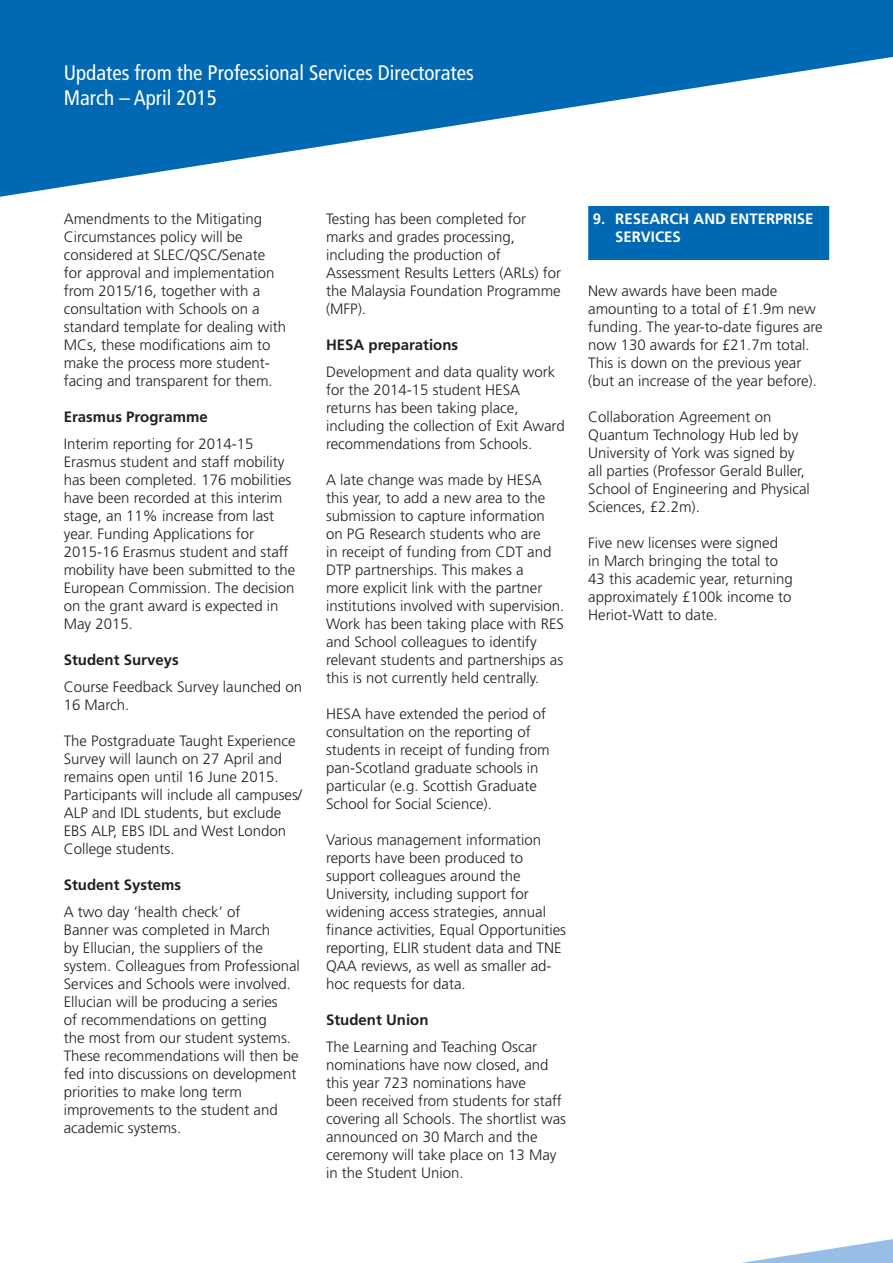
<style>
.page{position:relative;width:893px;height:1263px;background:#fff}
.page>*{position:absolute;margin:0;border:0;box-sizing:border-box;transform-origin:0 0}
.t1{font:condensed 21px/25.2px "Frutiger";color:#fff}
.t2{font:300 15px/18px "Frutiger";color:#231f20}
.t3{font:700 15px "Frutiger";color:#231f20}
.t4{font:700 15px/18px "Frutiger";color:#fff}
</style>
<div class="page">
<svg style="left:741px;top:1239px;width:152px;height:24px"></svg>
<svg style="left:0;top:0;width:893px;height:233px;fill:#0168b3"></svg>
<div style="left:588px;top:206px;width:241px;height:54px;background:#0168b3"></div>
<h1 class="t1" style="left:64px;top:60px;width:412px">Updates from the Professional Services Directorates<br>March – April 2015</h1>
<p class="t2" style="left:64px;top:210px;width:224px">Amendments to the Mitigating<br>Circumstances policy will be considered at SLEC/QSC/Senate for approval and implementation from 2015/16, together with a consultation with Schools on a standard template for dealing with<br>MCs, these modifications aim to make the process more student&shy;facing and transparent for them.</p>
<p class="t3" style="left:64px;top:408px;width:145px">Erasmus Programme</p>
<p class="t2" style="left:64px;top:435px;width:233px">Interim reporting for 2014-15<br>Erasmus student and staff mobility has been completed. 176 mobilities have been recorded at this interim stage, an 11% increase from last year. Funding Applications for<br>2015-16 Erasmus student and staff mobility have been submitted to the<br>European Commission. The decision on the grant award is expected in<br>May 2015.</p>
<p class="t3" style="left:64px;top:651px;width:117px">Student Surveys</p>
<p class="t2" style="left:64px;top:678px;width:240px">Course Feedback Survey launched on<br>16 March.</p>
<p class="t2" style="left:64px;top:732px;width:240px">The Postgraduate Taught Experience<br>Survey will launch on 27 April and remains open until 16 June 2015.<br>Participants will include all campuses/<br>ALP and IDL students, but exclude<br>EBS ALP, EBS IDL and West London<br>College students.</p>
<p class="t3" style="left:64px;top:876px;width:119px">Student Systems</p>
<p class="t2" style="left:64px;top:903px;width:238px">A two day ’health check’ of<br>Banner was completed in March<br>by Ellucian, the suppliers of the system. Colleagues from Professional<br>Services and Schools were involved.<br>Ellucian will be producing a series<br>of recommendations on getting<br>the most from our student systems.<br>These recommendations will then be fed into discussions on development priorities to make long term improvements to the student and academic systems.</p>
<p class="t2" style="left:326px;top:210px;width:237px">Testing has been completed for marks and grades processing, including the production of<br>Assessment Results Letters (ARLs) for the Malaysia Foundation Programme (MFP).</p>
<p class="t3" style="left:326px;top:336px;width:134px">HESA preparations</p>
<p class="t2" style="left:326px;top:363px;width:240px">Development and data quality work for the 2014-15 student HESA returns has been taking place, including the collection of Exit Award recommendations from Schools.</p>
<p class="t2" style="left:326px;top:471px;width:240px">A late change was made by HESA this year, to add a new area to the submission to capture information on PG Research students who are<br>in receipt of funding from CDT and DTP partnerships. This makes a<br>more explicit link with the partner institutions involved with supervision.<br>Work has been taking place with RES and School colleagues to identify relevant students and partnerships as this is not currently held centrally.</p>
<p class="t2" style="left:326px;top:705px;width:225px">HESA have extended the period of consultation on the reporting of students in receipt of funding from pan-Scotland graduate schools in particular (e.g. Scottish Graduate School for Social Science).</p>
<p class="t2" style="left:326px;top:831px;width:242px">Various management information reports have been produced to support colleagues around the University, including support for widening access strategies, annual finance activities, Equal Opportunities reporting, ELIR student data and TNE QAA reviews, as well as smaller ad&shy;hoc requests for data.</p>
<p class="t3" style="left:326px;top:1011px;width:104px">Student Union</p>
<p class="t2" style="left:326px;top:1038px;width:242px">The Learning and Teaching Oscar nominations have now closed, and this year 723 nominations have<br>been received from students for staff covering all Schools. The shortlist was announced on 30 March and the ceremony will take place on 13 May in the Student Union.</p>
<p class="t4" style="left:615px;top:210px;width:200px;text-indent:-22px">9. RESEARCH AND ENTERPRISE<br>SERVICES</p>
<p class="t2" style="left:588px;top:282px;width:236px">New awards have been made amounting to a total of £1.9m new funding. The year-to-date figures are now 130 awards for £21.7m total.<br>This is down on the previous year (but an increase of the year before).</p>
<p class="t2" style="left:588px;top:408px;width:223px">Collaboration Agreement on<br>Quantum Technology Hub led by<br>University of York was signed by all parties (Professor Gerald Buller,<br>School of Engineering and Physical<br>Sciences, £2.2m).</p>
<p class="t2" style="left:588px;top:534px;width:206px">Five new licenses were signed in March bringing the total to<br>43 this academic year, returning approximately £100k income to<br>Heriot-Watt to date.</p>
</div>
